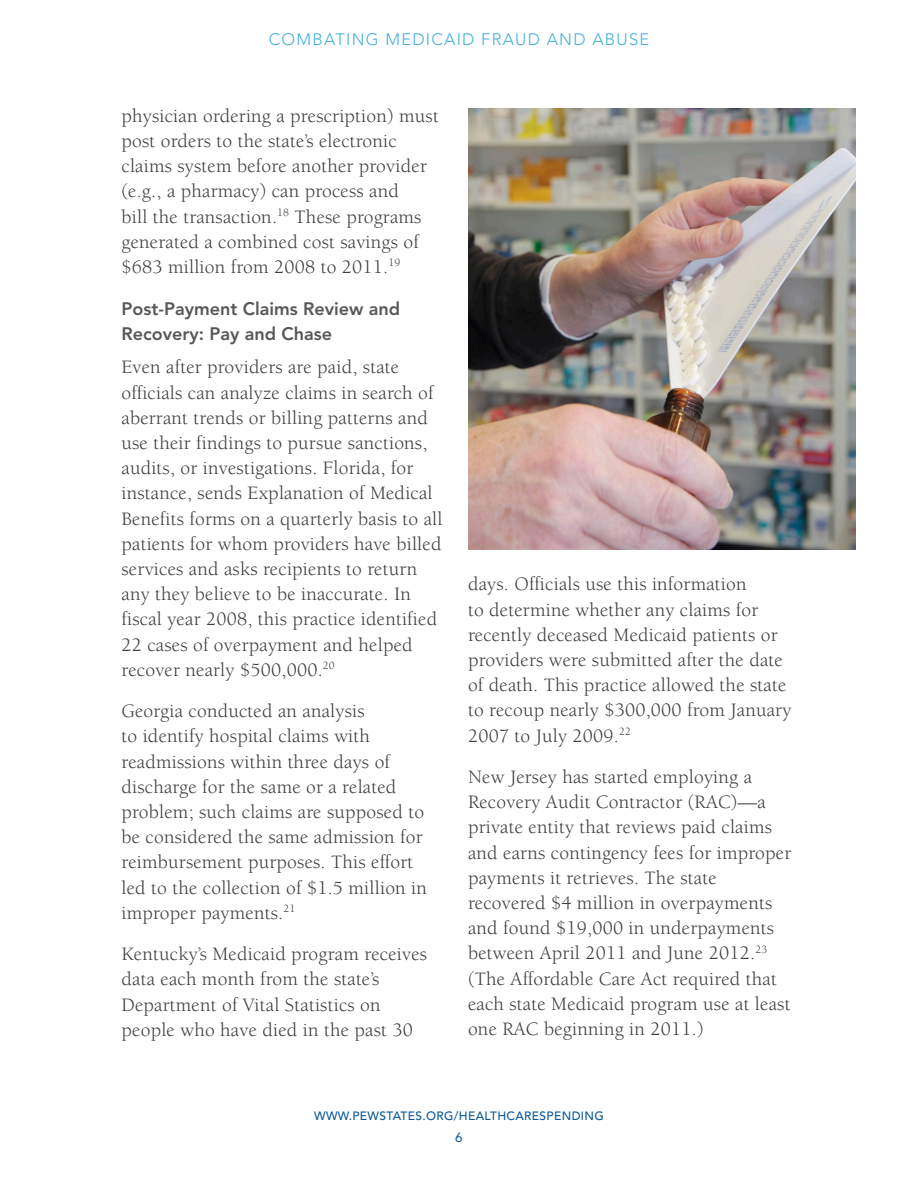
<style>
.page{position:relative;width:918px;height:1188px;background:#fff}
.page>*{position:absolute;margin:0;border:0;box-sizing:border-box;transform-origin:0 0}
.BODY_text{font:19.5px/25.2px "Berkeley Std";letter-spacing:.01em;color:#3e3e3f}
.t1{font:800 18px/25.5px "Avenir LT Std";color:#57585a}
.SECTION_header{font:300 16.5px "Avenir LT Std";letter-spacing:.075em;color:#43b0dd}
.t2{font:13.5px "Avenir LT Std";color:#0c5896}
.t3{font:500 12px "Avenir LT Std";letter-spacing:.03em;color:#0c5896}
</style>
<div class="page">
<img style="left:468px;top:108px;width:387px;height:442px">
<p class="SECTION_header" style="left:269px;top:30px;width:382px">COMBATING MEDICAID FRAUD AND ABUSE</p>
<p class="BODY_text" style="left:122px;top:103px;width:319px">physician ordering a prescription) must post orders to the state’s electronic claims system before another provider (e.g., a pharmacy) can process and<br>bill the transaction.<sup>18</sup> These programs generated a combined cost savings of $683 million from 2008 to 2011.<sup>19</sup></p>
<h3 class="t1" style="left:122px;top:296px;width:280px">Post-Payment Claims Review and<br>Recovery: Pay and Chase</h3>
<p class="BODY_text" style="left:122px;top:355px;width:323px">Even after providers are paid, state officials can analyze claims in search of aberrant trends or billing patterns and use their findings to pursue sanctions, audits, or investigations. Florida, for instance, sends Explanation of Medical Benefits forms on a quarterly basis to all patients for whom providers have billed services and asks recipients to return any they believe to be inaccurate. In fiscal year 2008, this practice identified 22 cases of overpayment and helped recover nearly $500,000.<sup>20</sup></p>
<p class="BODY_text" style="left:122px;top:699px;width:307px">Georgia conducted an analysis<br>to identify hospital claims with readmissions within three days of discharge for the same or a related problem; such claims are supposed to be considered the same admission for reimbursement purposes. This effort led to the collection of $1.5 million in improper payments.<sup>21</sup></p>
<p class="BODY_text" style="left:122px;top:942px;width:307px">Kentucky’s Medicaid program receives data each month from the state’s Department of Vital Statistics on people who have died in the past 30</p>
<p class="BODY_text" style="left:468px;top:572px;width:325px">days. Officials use this information<br>to determine whether any claims for recently deceased Medicaid patients or providers were submitted after the date of death. This practice allowed the state to recoup nearly $300,000 from January 2007 to July 2009.<sup>22</sup></p>
<p class="BODY_text" style="left:468px;top:765px;width:325px">New Jersey has started employing a Recovery Audit Contractor (RAC)—a private entity that reviews paid claims and earns contingency fees for improper payments it retrieves. The state recovered $4 million in overpayments and found $19,000 in underpayments between April 2011 and June 2012.<sup>23 </sup>(The Affordable Care Act required that each state Medicaid program use at least one RAC beginning in 2011.)</p>
<p class="t3" style="left:314px;top:1109px;width:291px">WWW.PEWSTATES.ORG/HEALTHCARESPENDING</p>
<p class="t2" style="left:455px;top:1130px;width:9px">6</p>
</div>
